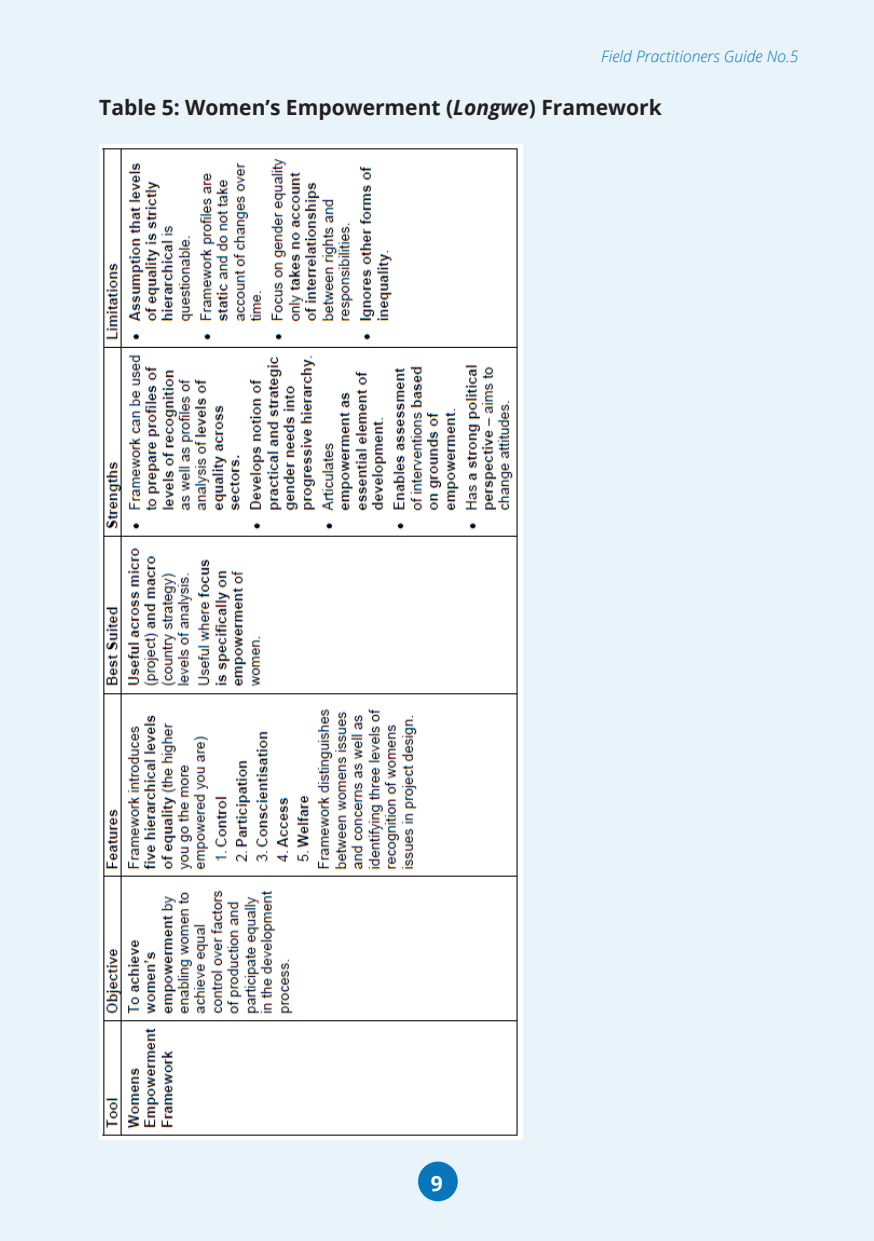
<style>
.page{position:relative;width:874px;height:1241px;background:#fff}
.page>*{position:absolute;margin:0;border:0;box-sizing:border-box;transform-origin:0 0}
.t1{font:700 21px "Open Sans";color:#231f20}
.t2{font:700 21px "Open Sans";color:#fff}
.t3{font:italic 300 15.75px "Open Sans";color:#0976bb}
.s1{font-style:italic}
</style>
<div class="page">
<div style="left:0;top:0;width:873px;height:1240px;background:#e8f4fa"></div>
<div style="left:418px;top:1161px;width:39px;height:39px;background:#0976bb;border-radius:50%"></div>
<img style="left:99px;top:145px;width:423px;height:994px">
<p class="t3" style="left:601px;top:45px;width:199px">Field Practitioners Guide No.5</p>
<p class="t1" style="left:99px;top:93px;width:563px">Table 5: Women’s Empowerment (<span class="s1">Longwe</span>) Framework</p>
<p class="t2" style="left:431px;top:1167px;width:13px">9</p>
</div>
